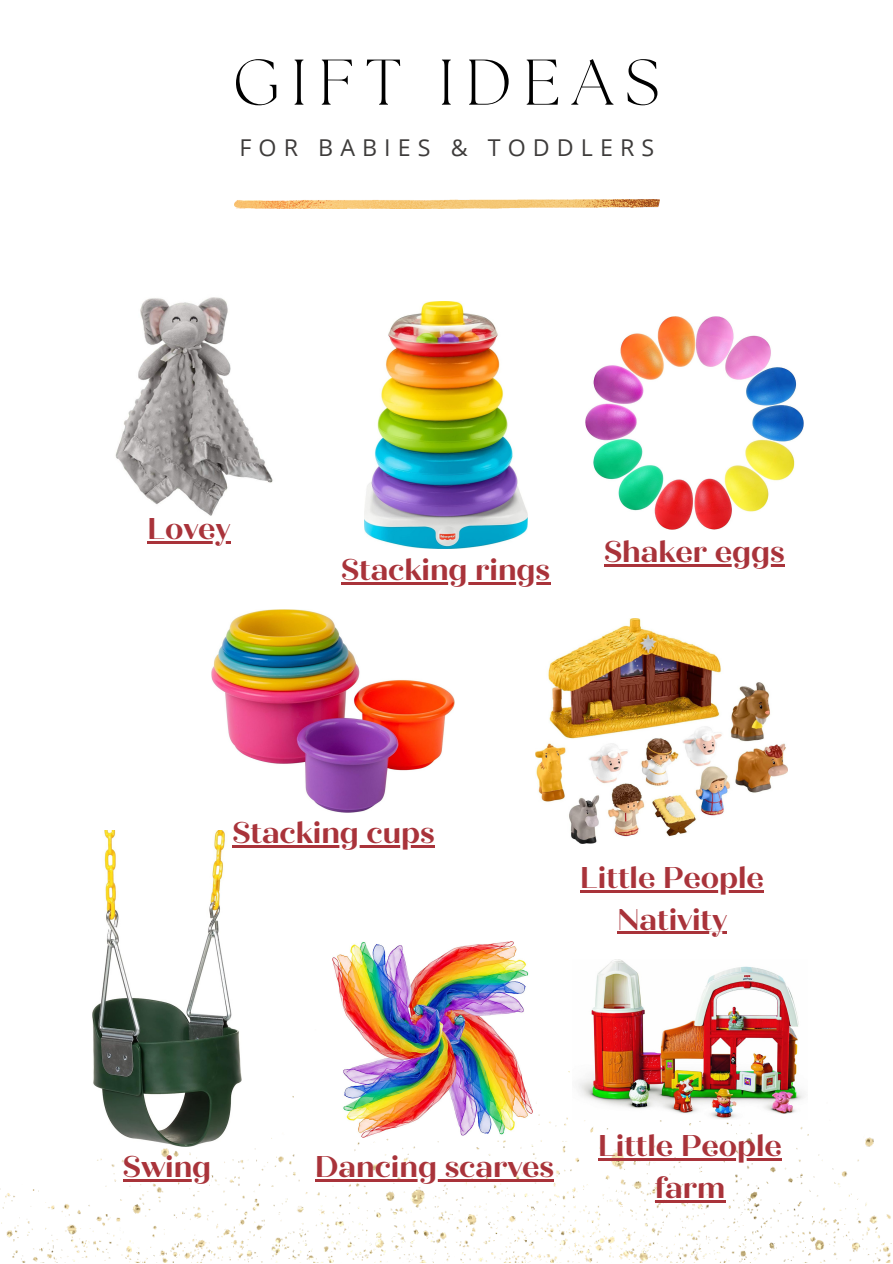
<style>
.page{position:relative;width:893px;height:1264px;background:#fff}
.page>*{position:absolute;margin:0;border:0;box-sizing:border-box;transform-origin:0 0}
.t1{font:300 64.35px "The Seasons";letter-spacing:.175em;color:#000}
.t2{font:700 30px/41.5px "Quiche Display";color:#a9333a;text-align:center}
.t3{font:23.25px "Open Sans";letter-spacing:.305em;color:#3d3b3a}
</style>
<div class="page">
<img style="left:234px;top:199px;width:425px;height:9px">
<img style="left:0;top:1071px;width:892px;height:191px">
<img style="left:115px;top:297px;width:158px;height:219px">
<img style="left:364px;top:302px;width:163px;height:246px">
<img style="left:212px;top:609px;width:243px;height:203px">
<img style="left:535px;top:619px;width:252px;height:224px">
<img style="left:92px;top:830px;width:150px;height:316px">
<img style="left:332px;top:941px;width:200px;height:196px">
<img style="left:585px;top:316px;width:218px;height:214px">
<img style="left:572px;top:959px;width:235px;height:160px">
<hr style="left:147px;top:541px;width:83px;height:2px;background:#a9333a">
<hr style="left:341px;top:582px;width:209px;height:2px;background:#a9333a">
<hr style="left:604px;top:564px;width:180px;height:2px;background:#a9333a">
<hr style="left:232px;top:845px;width:203px;height:2px;background:#a9333a">
<hr style="left:580px;top:890px;width:184px;height:2px;background:#a9333a">
<hr style="left:617px;top:931px;width:109px;height:3px;background:#a9333a">
<hr style="left:123px;top:1179px;width:88px;height:2px;background:#a9333a">
<hr style="left:315px;top:1179px;width:239px;height:2px;background:#a9333a">
<hr style="left:598px;top:1158px;width:183px;height:2px;background:#a9333a">
<hr style="left:655px;top:1200px;width:70px;height:2px;background:#a9333a">
<p class="t1" style="left:233px;top:53px;width:428px">GIFT IDEAS</p>
<p class="t3" style="left:239px;top:131px;width:416px">FOR BABIES &amp; TODDLERS</p>
<p class="t2" style="left:147px;top:508px;width:84px">Lovey</p>
<p class="t2" style="left:341px;top:549px;width:210px">Stacking rings</p>
<p class="t2" style="left:604px;top:531px;width:182px">Shaker eggs</p>
<p class="t2" style="left:232px;top:812px;width:204px">Stacking cups</p>
<p class="t2" style="left:580px;top:857px;width:185px">Little People<br>Nativity</p>
<p class="t2" style="left:123px;top:1146px;width:90px">Swing</p>
<p class="t2" style="left:315px;top:1146px;width:240px">Dancing scarves</p>
<p class="t2" style="left:598px;top:1125px;width:185px">Little People farm</p>
</div>
